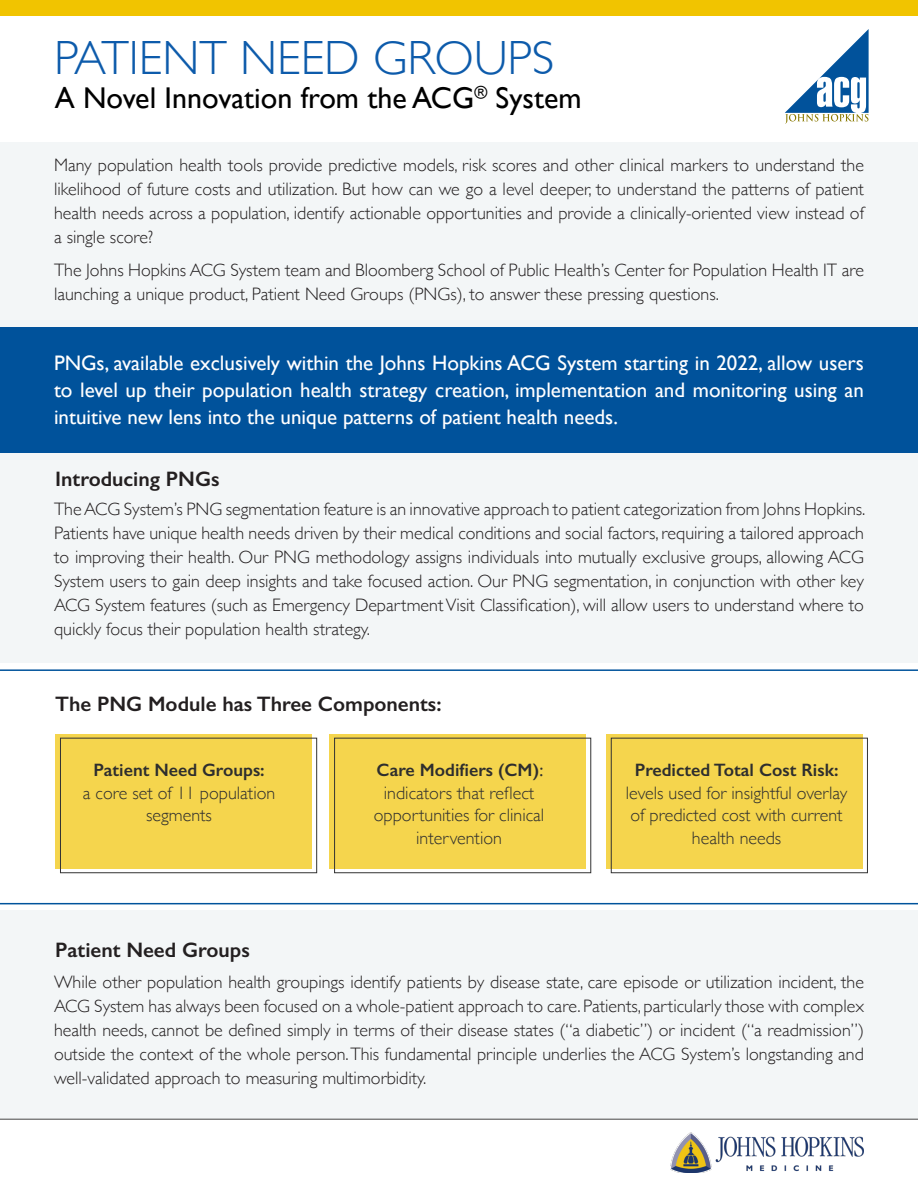
<style>
.page{position:relative;width:918px;height:1188px;background:#f3f6f7}
.page>*{position:absolute;margin:0;border:0;box-sizing:border-box;transform-origin:0 0}
.t1{font:300 48px "Gill Sans";color:#0d5bab}
.t2{font:30px "Gill Sans";color:#000}
.t3{font:21px/27px "Gill Sans";color:#fff;text-align:justify}
.t4{font:600 21px "Gill Sans";color:#231f20}
.t5{font:300 18px/24px "Gill Sans";color:#231f20;text-align:justify}
.t6{font:300 18px/22.5px "Gill Sans";color:#2e2e2e;text-align:center}
.t7{font:600 18px "Gill Sans";color:#2e2e2e}
.s1{font-weight:400}
.s2{font-weight:600}
</style>
<div class="page">
<div style="left:0;top:1119px;width:918px;height:69px;background:#fff"></div>
<div style="left:0;top:0;width:918px;height:16px;background:#f1c400"></div>
<img style="left:671px;top:1133px;width:192px;height:40px">
<hr style="left:0;top:1119px;width:918px;height:1px;background:#454545">
<div style="left:1px;top:663px;width:917px;height:247px;background:#fff"></div>
<div style="left:55px;top:734px;width:256px;height:134px;background:#f5d54d"></div>
<div style="left:329px;top:734px;width:256px;height:134px;background:#f5d54d"></div>
<div style="left:606px;top:734px;width:256px;height:134px;background:#f5d54d"></div>
<div style="left:60px;top:738px;width:257px;height:135px;border:1px solid #333"></div>
<div style="left:334px;top:738px;width:257px;height:135px;border:1px solid #333"></div>
<div style="left:611px;top:738px;width:257px;height:135px;border:1px solid #333"></div>
<div style="left:1px;top:327px;width:917px;height:126px;background:#00529b"></div>
<div style="left:0;top:16px;width:918px;height:126px;background:#fff"></div>
<svg style="left:785px;top:29px;width:84px;height:95px"></svg>
<hr style="left:0;top:669px;width:918px;height:2px;background:#00539c">
<hr style="left:0;top:903px;width:918px;height:1px;background:#00539c">
<p class="t1" style="left:54px;top:21px;width:502px">PATIENT NEED GROUPS</p>
<p class="t2" style="left:55px;top:81px;width:528px">A Novel Innovation from the ACG<sup>®</sup> System</p>
<p class="t5" style="left:54px;top:152px;width:812px">Many population health tools provide predictive models, risk scores and other clinical markers to understand the likelihood of future costs and utilization. But how can we go a level deeper, to understand the patterns of patient health needs across a population, identify actionable opportunities and provide a clinically-oriented view instead of a single score?</p>
<p class="t5" style="left:54px;top:257px;width:811px">The Johns Hopkins ACG System team and Bloomberg School of Public Health’s Center for Population Health IT are launching a unique product, Patient Need Groups (PNGs), to answer these pressing questions.</p>
<p class="t3" style="left:54px;top:349px;width:812px">PNGs, available exclusively within the Johns Hopkins ACG System starting in 2022, allow users to level up their population health strategy creation, implementation and monitoring using an intuitive new lens into the unique patterns of patient health needs.</p>
<p class="t4" style="left:55px;top:466px;width:166px">Introducing PNGs</p>
<p class="t5" style="left:54px;top:496px;width:813px">The ACG System’s PNG segmentation feature is an innovative approach to patient categorization from Johns Hopkins.<br>Patients have unique health needs driven by their medical conditions and social factors, requiring a tailored approach to improving their health. Our PNG methodology assigns individuals into mutually exclusive groups, allowing ACG System users to gain deep insights and take focused action. Our PNG segmentation, in conjunction with other key ACG System features (such as Emergency Department Visit Classification), will allow users to understand where to quickly focus their population health strategy.</p>
<p class="t4" style="left:55px;top:692px;width:388px">The PNG Module has Three Components:</p>
<p class="t7" style="left:93px;top:759px;width:173px">Patient Need Groups:</p>
<p class="t6" style="left:83px;top:781px;width:194px">a core set of 11 population segments</p>
<p class="t4" style="left:55px;top:938px;width:196px">Patient Need Groups</p>
<p class="t7" style="left:377px;top:759px;width:168px">Care Modifiers (CM)<span class="s1">:</span></p>
<p class="t6" style="left:384px;top:781px;width:152px">indicators that reflect</p>
<p class="t6" style="left:374px;top:803px;width:172px">opportunities for clinical intervention</p>
<p class="t6" style="left:626px;top:758px;width:223px"><span class="s2">Predicted Total Cost Risk: </span>levels used for insightful overlay of predicted cost with current health needs</p>
<p class="t5" style="left:54px;top:969px;width:812px">While other population health groupings identify patients by disease state, care episode or utilization incident, the ACG System has always been focused on a whole-patient approach to care. Patients, particularly those with complex health needs, cannot be defined simply in terms of their disease states (“a diabetic”) or incident (“a readmission”) outside the context of the whole person. This fundamental principle underlies the ACG System’s longstanding and well-validated approach to measuring multimorbidity.</p>
</div>
